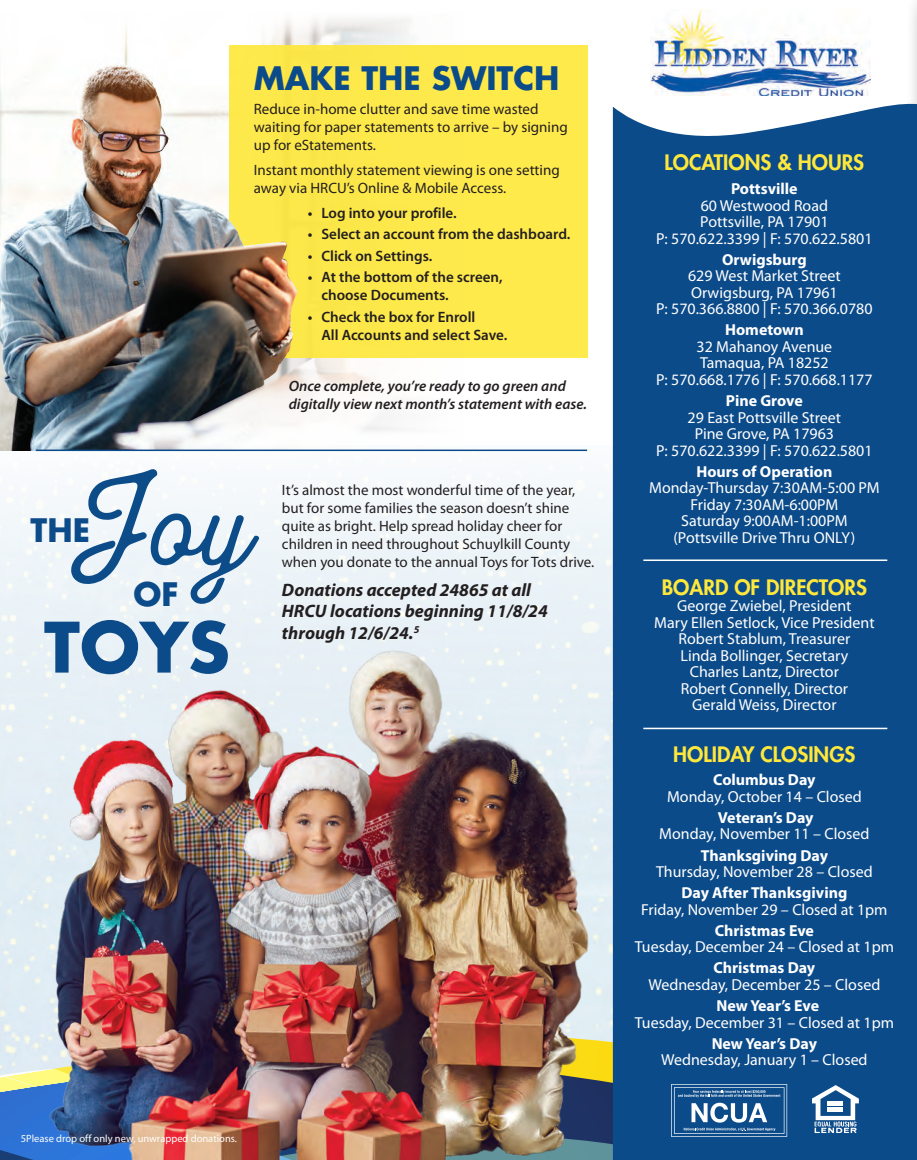
<style>
.page{position:relative;width:917px;height:1160px;background:#fff}
.page>*{position:absolute;margin:0;border:0;box-sizing:border-box;transform-origin:0 0}
.t1{font:700 67.5px "Futura Std";color:#0c4b89}
.t2{font:700 31.5px "Futura Std";color:#0c4b89}
.t3{font:800 20.7px "Futura Std";color:#ffe83b}
.t4{font:italic 700 18px/21.6px "Myriad Pro";color:#231f20}
.t5{font:15.9px/16.5px "Myriad Pro";color:#fff;text-align:center}
.t6{font:700 15.9px "Myriad Pro";color:#fff}
.t7{font:15px/18px "Myriad Pro";color:#231f20}
.t8{font:600 15px/18px "Myriad Pro";color:#231f20}
.t9{font:italic 600 15px/18px "Myriad Pro";color:#231f20}
.t10{font:10.5px "Myriad Pro";color:#fff}
</style>
<div class="page">
<img style="left:0;top:449px;width:612px;height:610px">
<img style="left:0;top:19px;width:485px;height:431px">
<div style="left:230px;top:45px;width:357px;height:312px;background:#fee94c"></div>
<img style="left:77px;top:66px;width:34px;height:54px">
<img style="left:37px;top:645px;width:575px;height:431px">
<hr style="left:36px;top:449px;width:551px;height:2px;background:#0c4b89">
<div style="left:905px;top:0;width:11px;height:405px;background:#f9f9f9"></div>
<svg style="left:71px;top:469px;width:188px;height:135px"></svg>
<div style="left:612px;top:102px;width:304px;height:1057px;background:#0c4b89"></div>
<img style="left:650px;top:9px;width:219px;height:86px">
<hr style="left:643px;top:559px;width:244px;height:2px;background:#fff">
<hr style="left:643px;top:727px;width:244px;height:2px;background:#fff">
<svg style="left:670px;top:1083px;width:117px;height:53px;background:#4072a2"></svg>
<svg style="left:811px;top:1084px;width:47px;height:48px"></svg>
<img style="left:0;top:1076px;width:619px;height:84px">
<h2 class="t2" style="left:254px;top:57px;width:307px">MAKE THE SWITCH</h2>
<p class="t7" style="left:254px;top:100px;width:315px">Reduce in-home clutter and save time wasted waiting for paper statements to arrive – by signing up for eStatements.</p>
<p class="t7" style="left:254px;top:161px;width:307px">Instant monthly statement viewing is one setting away via HRCU’s Online &amp; Mobile Access.</p>
<p class="t8" style="left:308px;top:203px;width:150px">• Log into your profile.</p>
<p class="t8" style="left:308px;top:225px;width:264px">• Select an account from the dashboard.</p>
<p class="t8" style="left:308px;top:246px;width:126px">• Click on Settings.</p>
<p class="t8" style="left:321px;top:268px;width:183px;text-indent:-14px">• At the bottom of the screen, choose Documents.</p>
<p class="t8" style="left:321px;top:307px;width:187px;text-indent:-14px">• Check the box for Enroll<br>All Accounts and select Save.</p>
<p class="t9" style="left:289px;top:376px;width:300px">Once complete, you’re ready to go green and digitally view next month’s statement with ease.</p>
<h2 class="t2" style="left:31px;top:508px;width:61px">THE</h2>
<h2 class="t2" style="left:133px;top:573px;width:47px">OF</h2>
<h1 class="t1" style="left:44px;top:602px;width:187px">TOYS</h1>
<p class="t7" style="left:282px;top:481px;width:314px">It’s almost the most wonderful time of the year, but for some families the season doesn’t shine quite as bright. Help spread holiday cheer for children in need throughout Schuylkill County when you donate to the annual Toys for Tots drive.</p>
<p class="t4" style="left:282px;top:578px;width:267px">Donations accepted 24865 at all<br>HRCU locations beginning 11/8/24 through 12/6/24.<sup>5</sup></p>
<p class="t10" style="left:21px;top:1131px;width:218px">5Please drop off only new, unwrapped donations.</p>
<h3 class="t3" style="left:664px;top:150px;width:201px">LOCATIONS &amp; HOURS</h3>
<p class="t6" style="left:730px;top:178px;width:68px">Pottsville</p>
<p class="t5" style="left:656px;top:197px;width:218px">60 Westwood Road<br>Pottsville, PA 17901<br>P: 570.622.3399 | F: 570.622.5801</p>
<p class="t6" style="left:721px;top:249px;width:86px">Orwigsburg</p>
<p class="t5" style="left:656px;top:267px;width:218px">629 West Market Street<br>Orwigsburg, PA 17961<br>P: 570.366.8800 | F: 570.366.0780</p>
<p class="t6" style="left:725px;top:319px;width:80px">Hometown</p>
<p class="t5" style="left:656px;top:338px;width:218px">32 Mahanoy Avenue<br>Tamaqua, PA 18252<br>P: 570.668.1776 | F: 570.668.1177</p>
<p class="t6" style="left:725px;top:390px;width:78px">Pine Grove</p>
<p class="t5" style="left:656px;top:408px;width:218px">29 East Pottsville Street<br>Pine Grove, PA 17963<br>P: 570.622.3399 | F: 570.622.5801</p>
<p class="t6" style="left:696px;top:461px;width:137px">Hours of Operation</p>
<p class="t5" style="left:649px;top:479px;width:232px">Monday-Thursday 7:30AM-5:00 PM<br>Friday 7:30AM-6:00PM<br>Saturday 9:00AM-1:00PM (Pottsville Drive Thru ONLY)</p>
<h3 class="t3" style="left:661px;top:573px;width:206px">BOARD OF DIRECTORS</h3>
<p class="t5" style="left:654px;top:597px;width:222px">George Zwiebel, President<br>Mary Ellen Setlock, Vice President<br>Robert Stablum, Treasurer<br>Linda Bollinger, Secretary<br>Charles Lantz, Director<br>Robert Connelly, Director<br>Gerald Weiss, Director</p>
<h3 class="t3" style="left:673px;top:741px;width:184px">HOLIDAY CLOSINGS</h3>
<p class="t6" style="left:713px;top:769px;width:104px">Columbus Day</p>
<p class="t5" style="left:666px;top:787px;width:196px">Monday, October 14 – Closed</p>
<p class="t6" style="left:717px;top:807px;width:97px">Veteran’s Day</p>
<p class="t5" style="left:659px;top:825px;width:212px">Monday, November 11 – Closed</p>
<p class="t6" style="left:700px;top:844px;width:129px">Thanksgiving Day</p>
<p class="t5" style="left:655px;top:863px;width:218px">Thursday, November 28 – Closed</p>
<p class="t6" style="left:681px;top:882px;width:167px">Day After Thanksgiving</p>
<p class="t5" style="left:641px;top:900px;width:248px">Friday, November 29 – Closed at 1pm</p>
<p class="t6" style="left:714px;top:919px;width:101px">Christmas Eve</p>
<p class="t5" style="left:634px;top:938px;width:261px">Tuesday, December 24 – Closed at 1pm</p>
<p class="t6" style="left:713px;top:957px;width:103px">Christmas Day</p>
<p class="t5" style="left:648px;top:975px;width:233px">Wednesday, December 25 – Closed</p>
<p class="t6" style="left:716px;top:995px;width:104px">New Year’s Eve</p>
<p class="t5" style="left:634px;top:1013px;width:261px">Tuesday, December 31 – Closed at 1pm</p>
<p class="t6" style="left:711px;top:1032px;width:107px">New Year’s Day</p>
<p class="t5" style="left:661px;top:1051px;width:208px">Wednesday, January 1 – Closed</p>
</div>
